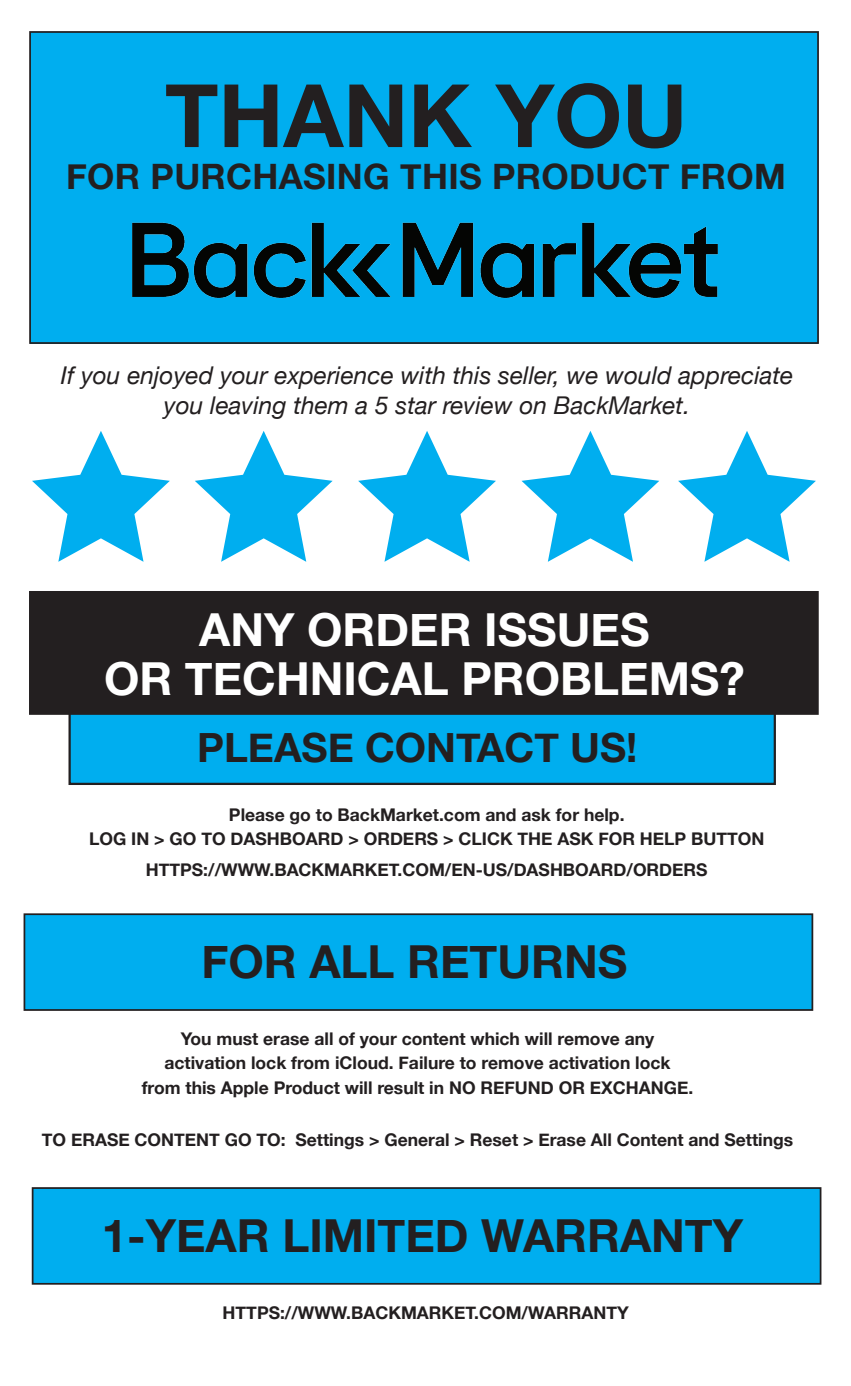
<style>
.page{position:relative;width:851px;height:1386px;background:#fff}
.page>*{position:absolute;margin:0;border:0;box-sizing:border-box;transform-origin:0 0}
.t1{font:700 87.5px "Helvetica Neue";color:#231f20}
.t2{font:700 45.5px/49px "Helvetica Neue";color:#fff;text-align:center}
.t3{font:700 45.5px "Helvetica Neue";color:#231f20}
.t4{font:700 40.25px "Helvetica Neue";color:#231f20}
.t5{font:700 35px "Helvetica Neue";letter-spacing:.01em;color:#231f20}
.t6{font:italic 24.5px/29.4px "Helvetica Neue";color:#231f20;text-align:center}
.t7{font:700 17.5px/24.5px "Helvetica Neue";color:#231f20;text-align:center}
</style>
<div class="page">
<div style="left:70px;top:688px;width:704px;height:96px;background:#00aeef"></div>
<div style="left:68px;top:687px;width:707px;height:98px;border:2px solid #231f20"></div>
<div style="left:30px;top:592px;width:787px;height:122px;background:#231f20"></div>
<div style="left:29px;top:591px;width:789px;height:124px;border:2px solid #231f20"></div>
<div style="left:24px;top:914px;width:788px;height:96px;background:#00aeef"></div>
<div style="left:24px;top:913px;width:789px;height:98px;border:2px solid #231f20"></div>
<div style="left:30px;top:32px;width:788px;height:311px;background:#00aeef"></div>
<div style="left:29px;top:31px;width:789px;height:313px;border:2px solid #231f20"></div>
<svg style="left:32px;top:431px;width:138px;height:131px"></svg>
<svg style="left:195px;top:431px;width:137px;height:131px"></svg>
<svg style="left:358px;top:431px;width:138px;height:131px"></svg>
<svg style="left:521px;top:431px;width:138px;height:131px"></svg>
<svg style="left:678px;top:431px;width:137px;height:131px"></svg>
<img style="left:132px;top:222px;width:586px;height:76px">
<div style="left:33px;top:1188px;width:787px;height:96px;background:#00aeef"></div>
<div style="left:32px;top:1187px;width:789px;height:98px;border:2px solid #231f20"></div>
<h1 class="t1" style="left:165px;top:47px;width:523px">THANK YOU</h1>
<h3 class="t5" style="left:66px;top:149px;width:721px">FOR PURCHASING THIS PRODUCT FROM</h3>
<h3 class="t6" style="left:61px;top:362px;width:734px">If you enjoyed your experience with this seller, we would appreciate you leaving them a 5 star review on BackMarket.</h3>
<h2 class="t2" style="left:104px;top:606px;width:642px">ANY ORDER ISSUES<br>OR TECHNICAL PROBLEMS?</h2>
<h3 class="t4" style="left:197px;top:716px;width:441px">PLEASE CONTACT US!</h3>
<p class="t7" style="left:89px;top:803px;width:676px">Please go to BackMarket.com and ask for help.<br>LOG IN &gt; GO TO DASHBOARD &gt; ORDERS &gt; CLICK THE ASK FOR HELP BUTTON</p>
<p class="t7" style="left:146px;top:858px;width:563px">HTTPS://WWW.BACKMARKET.COM/EN-US/DASHBOARD/ORDERS</p>
<h2 class="t3" style="left:201px;top:926px;width:427px">FOR ALL RETURNS</h2>
<p class="t7" style="left:142px;top:1027px;width:553px">You must erase all of your content which will remove any activation lock from iCloud. Failure to remove activation lock<br>from this Apple Product will result in NO REFUND OR EXCHANGE.</p>
<p class="t7" style="left:42px;top:1128px;width:752px">TO ERASE CONTENT GO TO: Settings &gt; General &gt; Reset &gt; Erase All Content and Settings</p>
<h2 class="t3" style="left:102px;top:1200px;width:642px">1-YEAR LIMITED WARRANTY</h2>
<p class="t7" style="left:223px;top:1301px;width:407px">HTTPS://WWW.BACKMARKET.COM/WARRANTY</p>
</div>
